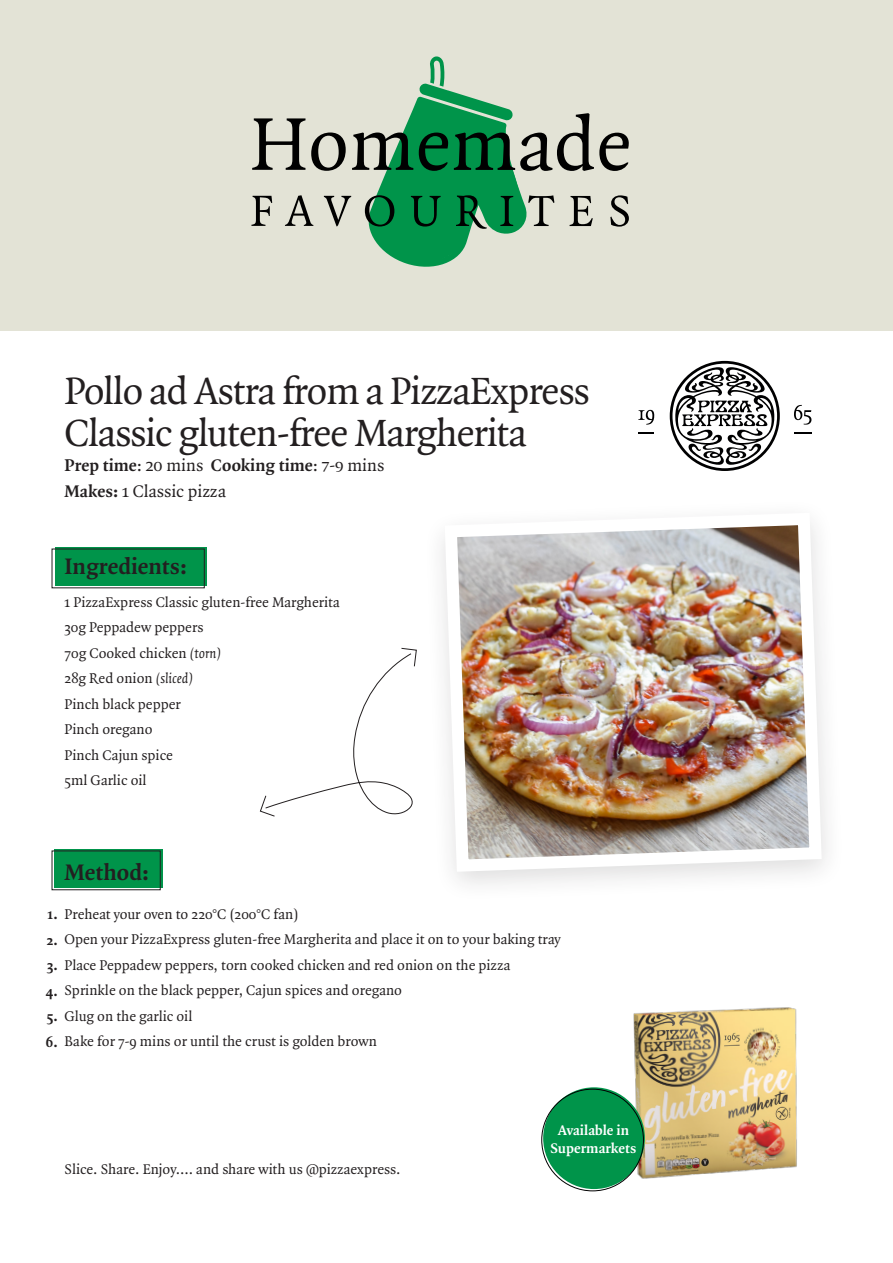
<style>
.page{position:relative;width:893px;height:1263px;background:#fff}
.page>*{position:absolute;margin:0;border:0;box-sizing:border-box;transform-origin:0 0}
.t1{font:40.5px "Quadraat Pro";letter-spacing:-.03em;color:#231f20}
.t2{font:700 24px "Quadraat Pro";color:#231f20}
.t3{font:700 18px "Quadraat Pro";color:#231f20}
.t4{font:18px "Quadraat Pro";color:#231f20}
.t5{font:15px "Quadraat Pro";color:#231f20}
.t6{font:700 15px "Quadraat Pro";color:#231f20}
.t7{font:700 15px "Quadraat Pro";letter-spacing:-.005em;color:#fff}
.t8{font:700 14.85px/17.9px "Quadraat Pro";color:#fff;text-align:center}
.s1{font-weight:400}
.s2{font-weight:700}
.s3{font-style:italic}
</style>
<div class="page">
<img style="left:441px;top:524px;width:386px;height:354px">
<div style="left:54px;top:849px;width:108px;height:39px;background:#00944a"></div>
<div style="left:55px;top:547px;width:152px;height:39px;background:#00944a"></div>
<div style="left:52px;top:549px;width:152px;height:39px;border:1px solid #231f20"></div>
<svg style="left:259px;top:647px;width:158px;height:170px"></svg>
<svg style="left:638px;top:410px;width:16px;height:15px"></svg>
<svg style="left:794px;top:405px;width:17px;height:20px"></svg>
<svg style="left:794px;top:432px;width:17px;height:1px"></svg>
<svg style="left:638px;top:432px;width:15px;height:1px"></svg>
<svg style="left:670px;top:361px;width:110px;height:110px"></svg>
<div style="left:0;top:0;width:893px;height:331px;background:#e3e3d6"></div>
<svg style="left:251px;top:56px;width:378px;height:211px"></svg>
<img style="left:600px;top:1007px;width:197px;height:184px">
<div style="left:543px;top:1087px;width:102px;height:102px;background:#00944a;border-radius:50%"></div>
<p class="t1" style="left:65px;top:363px;width:527px">Pollo ad Astra from a PizzaExpress</p>
<p class="t1" style="left:65px;top:405px;width:464px">Classic gluten-free Margherita</p>
<p class="t3" style="left:65px;top:453px;width:321px">Prep time<span class="s1">: 20 mins</span> Cooking time<span class="s1">: 7-9 mins</span></p>
<p class="t4" style="left:65px;top:479px;width:163px"><span class="s2">Makes:</span> 1 Classic pizza</p>
<p class="t2" style="left:65px;top:549px;width:124px">Ingredients:</p>
<p class="t5" style="left:65px;top:591px;width:277px">1 PizzaExpress Classic gluten-free Margherita</p>
<p class="t5" style="left:65px;top:617px;width:140px">30g Peppadew peppers</p>
<p class="t5" style="left:65px;top:642px;width:158px">70g Cooked chicken <span class="s3">(torn)</span></p>
<p class="t5" style="left:65px;top:668px;width:130px">28g Red onion <span class="s3">(sliced)</span></p>
<p class="t5" style="left:65px;top:693px;width:118px">Pinch black pepper</p>
<p class="t5" style="left:65px;top:719px;width:90px">Pinch oregano</p>
<p class="t5" style="left:65px;top:744px;width:110px">Pinch Cajun spice</p>
<p class="t5" style="left:65px;top:770px;width:83px">5ml Garlic oil</p>
<p class="t2" style="left:65px;top:855px;width:86px">Method:</p>
<p class="t5" style="left:65px;top:903px;width:235px">Preheat your oven to 220°C (200°C fan)</p>
<p class="t5" style="left:65px;top:929px;width:498px">Open your PizzaExpress gluten-free Margherita and place it on to your baking tray</p>
<p class="t5" style="left:65px;top:954px;width:447px">Place Peppadew peppers, torn cooked chicken and red onion on the pizza</p>
<p class="t5" style="left:65px;top:980px;width:339px">Sprinkle on the black pepper, Cajun spices and oregano</p>
<p class="t5" style="left:65px;top:1005px;width:129px">Glug on the garlic oil</p>
<p class="t5" style="left:65px;top:1031px;width:314px">Bake for 7-9 mins or until the crust is golden brown</p>
<p class="t6" style="left:47px;top:904px;width:12px">1.</p>
<p class="t6" style="left:47px;top:929px;width:12px">2.</p>
<p class="t6" style="left:47px;top:955px;width:12px">3.</p>
<p class="t6" style="left:46px;top:980px;width:13px">4.</p>
<p class="t6" style="left:47px;top:1006px;width:12px">5.</p>
<p class="t6" style="left:46px;top:1031px;width:13px">6.</p>
<p class="t5" style="left:65px;top:1158px;width:337px">Slice. Share. Enjoy.... and share with us @pizzaexpress.</p>
<p class="t8" style="left:551px;top:1121px;width:87px">Available in<br>Supermarkets</p>
<p class="t7" style="left:601px;top:1142px;width:58px">Available</p>
</div>
